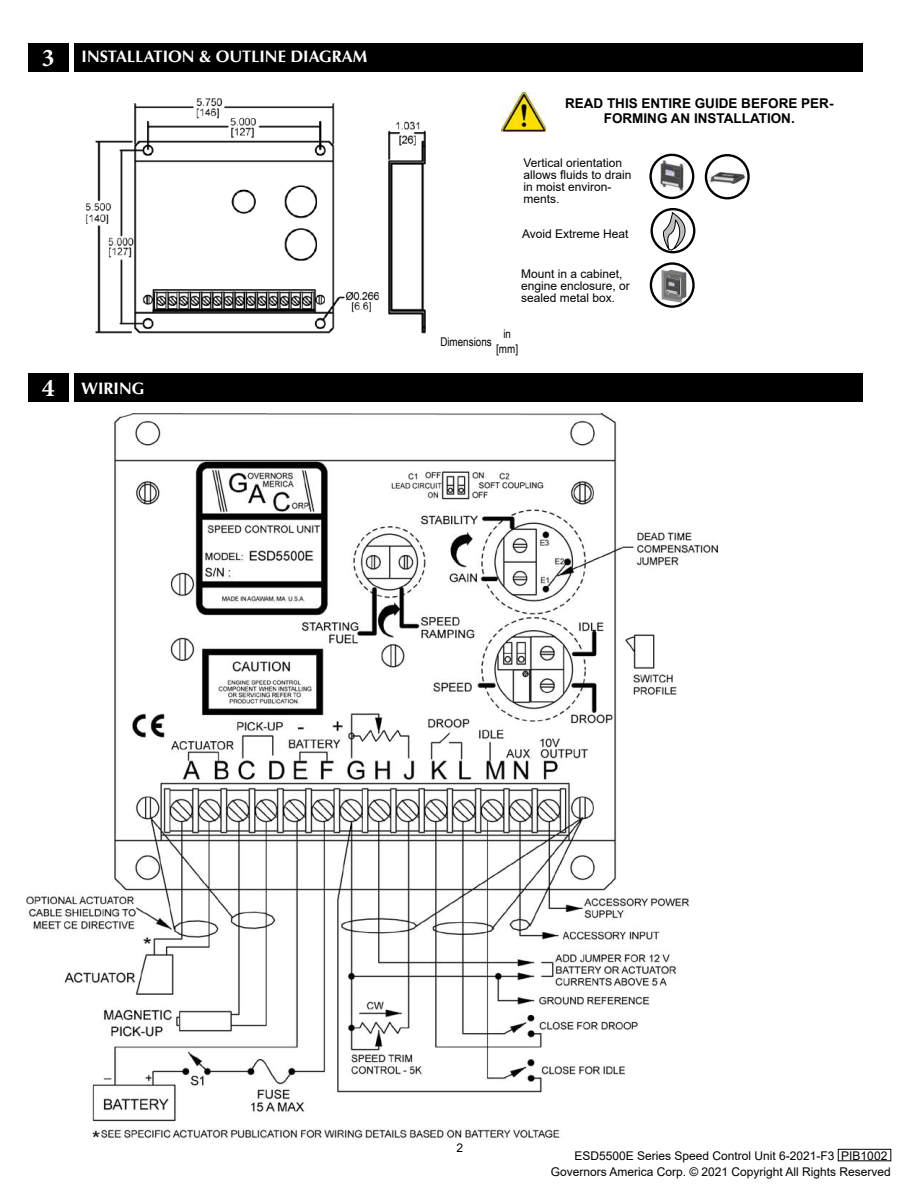
<style>
.page{position:relative;width:918px;height:1188px;background:#fff}
.page>*{position:absolute;margin:0;border:0;box-sizing:border-box;transform-origin:0 0}
.t1{font:700 16.5px "URW Classico";color:#fff}
.t2{font:700 13.5px "Arial";color:#000}
.t3{font:12px/12px "Arial";color:#000}
.t4{font:12px/14.4px "Arial Narrow";color:#000;text-align:center}
.s1{font-family:"Minion Pro";font-size:25.5px}
</style>
<div class="page">
<div style="left:838px;top:1149px;width:53px;height:12px;border:1px solid #000"></div>
<img style="left:649px;top:262px;width:46px;height:44px">
<img style="left:659px;top:276px;width:26px;height:20px">
<img style="left:655px;top:161px;width:37px;height:31px">
<div style="left:649px;top:154px;width:45px;height:45px;border:2px solid #000;border-radius:50%"></div>
<img style="left:649px;top:161px;width:6px;height:31px">
<img style="left:707px;top:158px;width:34px;height:31px">
<div style="left:705px;top:154px;width:45px;height:45px;border:2px solid #000;border-radius:50%"></div>
<img style="left:741px;top:159px;width:9px;height:36px">
<svg style="left:661px;top:212px;width:35px;height:41px"></svg>
<div style="left:650px;top:208px;width:45px;height:45px;border:2px solid #000;border-radius:50%"></div>
<img style="left:650px;top:216px;width:6px;height:30px">
<div style="left:74px;top:43px;width:789px;height:29px;background:#000"></div>
<div style="left:28px;top:43px;width:41px;height:29px;background:#000"></div>
<div style="left:74px;top:373px;width:789px;height:28px;background:#000"></div>
<div style="left:28px;top:373px;width:41px;height:28px;background:#000"></div>
<img style="left:85px;top:98px;width:341px;height:236px">
<img style="left:501px;top:92px;width:44px;height:39px">
<img style="left:27px;top:414px;width:690px;height:726px">
<h1 class="t1" style="left:42px;top:46px;width:56px"><span class="s1">3</span> INSTA</h1>
<h1 class="t1" style="left:127px;top:46px;width:28px">LLATION</h1>
<h1 class="t1" style="left:199px;top:46px;width:70px">&amp; OUTLINE</h1>
<h1 class="t1" style="left:291px;top:46px;width:78px">DIAGRAM</h1>
<h1 class="t1" style="left:42px;top:378px;width:65px"><span class="s1">4</span> WIRIN</h1>
<h1 class="t1" style="left:132px;top:378px;width:14px">G</h1>
<p class="t2" style="left:565px;top:94px;width:11px">REA</p>
<p class="t2" style="left:594px;top:94px;width:58px">D THIS ENT</p>
<p class="t2" style="left:669px;top:94px;width:93px">IRE GUIDE BEFORE</p>
<p class="t2" style="left:801px;top:94px;width:34px">PER-</p>
<p class="t2" style="left:604px;top:109px;width:11px">FORM</p>
<p class="t2" style="left:644px;top:109px;width:153px">ING AN INSTALLATION .</p>
<p class="t3" style="left:523px;top:157px;width:110px">Vertical orientation allows fluids to drain in moist environ&shy;ments.</p>
<p class="t3" style="left:522px;top:228px;width:108px">Avoid Extreme Heat</p>
<p class="t3" style="left:521px;top:268px;width:110px">Mount in a cabinet, engine enclosure, or sealed metal box.</p>
<p class="t4" style="left:496px;top:326px;width:23px">in [mm]</p>
<p class="t4" style="left:440px;top:334px;width:53px">Dimensions</p>
<p class="t3" style="left:457px;top:1142px;width:8px">2</p>
<p class="t3" style="left:575px;top:1150px;width:314px">ESD5500E Series Speed Control Unit 6-2021-F3 PIB1002</p>
<p class="t3" style="left:551px;top:1166px;width:342px">Governors America Corp. © 2021 Copyright All Rights Reserved</p>
</div>
